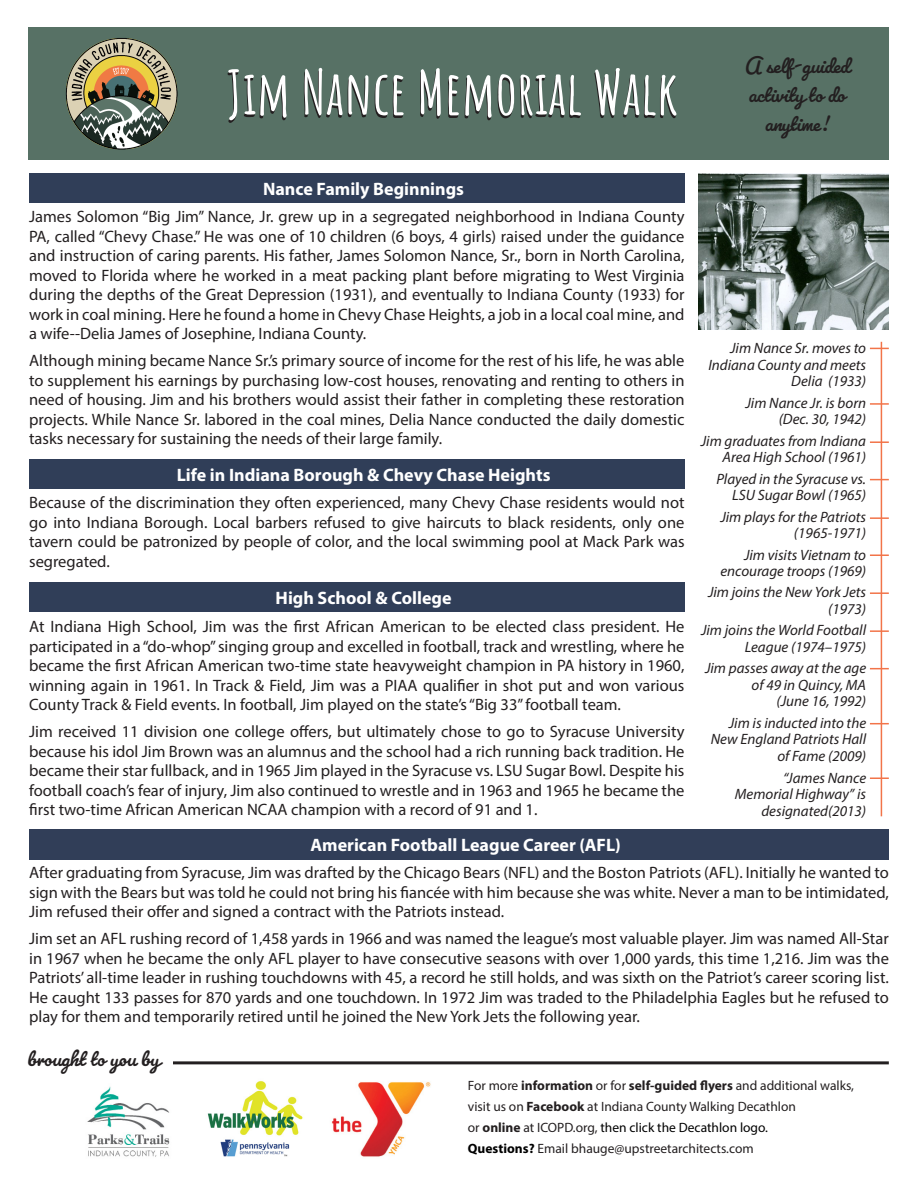
<style>
.page{position:relative;width:918px;height:1188px;background:#fff}
.page>*{position:absolute;margin:0;border:0;box-sizing:border-box;transform-origin:0 0}
.t1{font:700 60px "Amatic SC";color:#fff}
.t2{font:700 24px/28.8px "Pacifico";color:#231f20;text-align:center}
.t3{font:700 18px "Myriad Pro";color:#fff}
.t4{font:16.5px/19.5px "Myriad Pro";color:#231f20;text-align:justify}
.t5{font:italic 15px/16.5px "Myriad Pro";color:#231f20;text-align:right}
.t6{font:13.5px/21px "Myriad Pro";color:#231f20}
.t7{font:13.5px "Myriad Pro";color:#000}
.s1{font-weight:700}
.s2{color:#231f20}
.s3{font-weight:700;color:#231f20}
.s4{font-weight:700;color:#000}
</style>
<div class="page">
<div style="left:28px;top:28px;width:861px;height:132px;background:#577165"></div>
<img style="left:65px;top:38px;width:113px;height:112px">
<hr style="left:27px;top:1061px;width:862px;height:3px;background:#231f20">
<div style="left:28px;top:1047px;width:145px;height:35px;background:#fff"></div>
<hr style="left:881px;top:342px;width:1px;height:474px;background:#f27449">
<div style="left:29px;top:174px;width:656px;height:29px;background:#303e58"></div>
<img style="left:207px;top:1081px;width:96px;height:76px">
<img style="left:87px;top:1086px;width:83px;height:71px">
<img style="left:331px;top:1082px;width:100px;height:75px">
<svg style="left:870px;top:348px;width:19px;height:1px"></svg>
<svg style="left:870px;top:403px;width:19px;height:2px"></svg>
<svg style="left:870px;top:441px;width:19px;height:2px"></svg>
<svg style="left:870px;top:479px;width:19px;height:1px"></svg>
<svg style="left:870px;top:554px;width:19px;height:2px"></svg>
<div style="left:29px;top:459px;width:656px;height:30px;background:#303e58"></div>
<svg style="left:870px;top:517px;width:19px;height:2px"></svg>
<svg style="left:870px;top:592px;width:19px;height:2px"></svg>
<div style="left:29px;top:582px;width:656px;height:30px;background:#303e58"></div>
<svg style="left:870px;top:630px;width:19px;height:2px"></svg>
<svg style="left:870px;top:668px;width:19px;height:1px"></svg>
<div style="left:29px;top:830px;width:860px;height:30px;background:#313e58"></div>
<img style="left:698px;top:174px;width:191px;height:155px">
<svg style="left:870px;top:723px;width:19px;height:1px"></svg>
<svg style="left:870px;top:778px;width:19px;height:1px"></svg>
<p class="t1" style="left:227px;top:46px;width:452px">Jim Nance Memorial Walk</p>
<p class="t2" style="left:745px;top:51px;width:106px">A self-guided activity to do anytime!</p>
<p class="t3" style="left:263px;top:177px;width:203px">Nance Family Beginnings</p>
<p class="t4" style="left:29px;top:207px;width:657px">James Solomon “Big Jim” Nance, Jr. grew up in a segregated neighborhood in Indiana County PA, called “Chevy Chase.” He was one of 10 children (6 boys, 4 girls) raised under the guidance and instruction of caring parents. His father, James Solomon Nance, Sr., born in North Carolina, moved to Florida where he worked in a meat packing plant before migrating to West Virginia during the depths of the Great Depression (1931), and eventually to Indiana County (1933) for work in coal mining. Here he found a home in Chevy Chase Heights, a job in a local coal mine, and a wife--Delia James of Josephine, Indiana County.</p>
<p class="t4" style="left:29px;top:351px;width:657px">Although mining became Nance Sr.’s primary source of income for the rest of his life, he was able to supplement his earnings by purchasing low-cost houses, renovating and renting to others in need of housing. Jim and his brothers would assist their father in completing these restoration projects. While Nance Sr. labored in the coal mines, Delia Nance conducted the daily domestic tasks necessary for sustaining the needs of their large family.</p>
<p class="t3" style="left:177px;top:463px;width:375px">Life in Indiana Borough &amp; Chevy Chase Heights</p>
<p class="t4" style="left:29px;top:492px;width:657px">Because of the discrimination they often experienced, many Chevy Chase residents would not go into Indiana Borough. Local barbers refused to give haircuts to black residents, only one tavern could be patronized by people of color, and the local swimming pool at Mack Park was segregated.</p>
<p class="t5" style="left:708px;top:340px;width:159px">Jim Nance Sr. moves to<br>Indiana County and meets<br>Delia (1933)</p>
<p class="t5" style="left:745px;top:394px;width:122px">Jim Nance Jr. is born</p>
<p class="t5" style="left:779px;top:411px;width:89px">(Dec. 30, 1942)</p>
<p class="t5" style="left:701px;top:432px;width:167px">Jim graduates from Indiana<br>Area High School (1961)</p>
<p class="t5" style="left:716px;top:470px;width:151px">Played in the Syracuse vs.<br>LSU Sugar Bowl (1965)</p>
<p class="t5" style="left:720px;top:508px;width:147px">Jim plays for the Patriots (1965-1971)</p>
<p class="t5" style="left:720px;top:546px;width:147px">Jim visits Vietnam to encourage troops (1969)</p>
<p class="t5" style="left:708px;top:584px;width:160px">Jim joins the New York Jets (1973)</p>
<p class="t5" style="left:701px;top:622px;width:167px">Jim joins the World Football<br>League (1974–1975)</p>
<p class="t3" style="left:276px;top:586px;width:178px">High School &amp; College</p>
<p class="t4" style="left:29px;top:617px;width:657px">At Indiana High School, Jim was the first African American to be elected class president. He participated in a “do-whop” singing group and excelled in football, track and wrestling, where he became the first African American two-time state heavyweight champion in PA history in 1960, winning again in 1961. In Track &amp; Field, Jim was a PIAA qualifier in shot put and won various County Track &amp; Field events. In football, Jim played on the state’s “Big 33” football team.</p>
<p class="t4" style="left:29px;top:722px;width:657px">Jim received 11 division one college offers, but ultimately chose to go to Syracuse University because his idol Jim Brown was an alumnus and the school had a rich running back tradition. He became their star fullback, and in 1965 Jim played in the Syracuse vs. LSU Sugar Bowl. Despite his football coach’s fear of injury, Jim also continued to wrestle and in 1963 and 1965 he became the first two-time African American NCAA champion with a record of 91 and 1.</p>
<p class="t5" style="left:711px;top:714px;width:157px">Jim is inducted into the<br>New England Patriots Hall of Fame (2009)</p>
<p class="t5" style="left:705px;top:660px;width:163px">Jim passes away at the age of 49 in Quincy, MA</p>
<p class="t5" style="left:777px;top:693px;width:91px">(June 16, 1992)</p>
<p class="t5" style="left:735px;top:769px;width:133px">“James Nance<br>Memorial Highway” is designated(2013)</p>
<p class="t3" style="left:311px;top:834px;width:312px">American Football League Career (AFL)</p>
<p class="t4" style="left:29px;top:863px;width:861px">After graduating from Syracuse, Jim was drafted by the Chicago Bears (NFL) and the Boston Patriots (AFL). Initially he wanted to sign with the Bears but was told he could not bring his fiancée with him because she was white. Never a man to be intimidated, Jim refused their offer and signed a contract with the Patriots instead.</p>
<p class="t4" style="left:29px;top:929px;width:861px">Jim set an AFL rushing record of 1,458 yards in 1966 and was named the league’s most valuable player. Jim was named All-Star in 1967 when he became the only AFL player to have consecutive seasons with over 1,000 yards, this time 1,216. Jim was the Patriots’ all-time leader in rushing touchdowns with 45, a record he still holds, and was sixth on the Patriot’s career scoring list.<br>He caught 133 passes for 870 yards and one touchdown. In 1972 Jim was traded to the Philadelphia Eagles but he refused to play for them and temporarily retired until he joined the New York Jets the following year.</p>
<p class="t2" style="left:28px;top:1043px;width:133px">brought to you by</p>
<p class="t6" style="left:468px;top:1075px;width:388px">For more <span class="s1">information</span> or for <span class="s1">self-guided flyers</span> and additional walks, visit us on <span class="s1">Facebook</span> at Indiana County Walking Decathlon</p>
<p class="t7" style="left:468px;top:1119px;width:302px"><span class="s2">or</span> <span class="s3">online</span> <span class="s2">at ICOPD.org,</span> then click the Decathlon logo.</p>
<p class="t6" style="left:468px;top:1138px;width:287px"><span class="s4">Questions?</span> Email bhauge@upstreetarchitects.com</p>
</div>
